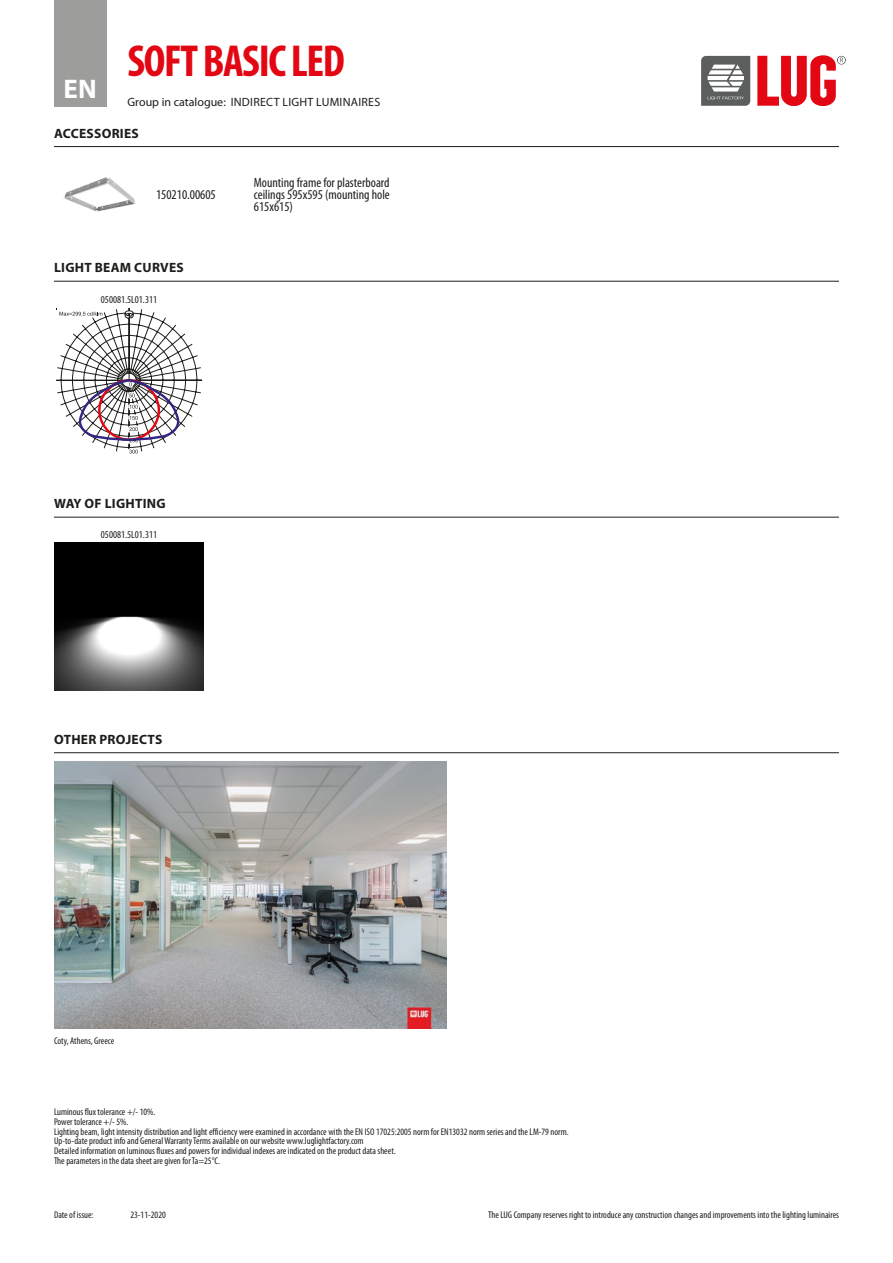
<style>
.page{position:relative;width:893px;height:1263px;background:#fff}
.page>*{position:absolute;margin:0;border:0;box-sizing:border-box;transform-origin:0 0}
.t1{font:700 condensed 45px "Myriad Pro";letter-spacing:-.03em;color:#e30613}
.t2{font:700 27px "Myriad Pro";color:#fff}
.tabela_nazwa{font:condensed 13.5px/12px "Myriad Pro";color:#1d1d1b;text-align:justify}
.Naglowek_sekcji{font:700 13.5px "Myriad Pro";letter-spacing:.02em;color:#1d1d1b}
.tabela{font:condensed 13.5px "Myriad Pro";color:#1d1d1b}
.t3{font:12px "Myriad Pro";letter-spacing:.02em;color:#1d1d1b}
.Podpis_pod_zdjeciem{font:condensed 10.5px "Myriad Pro";color:#1d1d1b}
.Przypis{font:condensed 9.75px/9.8px "Myriad Pro";color:#1d1d1b}
</style>
<div class="page">
<div style="left:54px;top:0;width:52px;height:106px;background:#9d9d9c"></div>
<svg style="left:757px;top:55px;width:89px;height:51px"></svg>
<svg style="left:701px;top:56px;width:49px;height:50px"></svg>
<img style="left:54px;top:761px;width:392px;height:267px">
<hr style="left:54px;top:752px;width:785px;height:1px;background:#1d1d1b">
<img style="left:63px;top:177px;width:73px;height:35px">
<hr style="left:54px;top:146px;width:785px;height:1px;background:#1d1d1b">
<hr style="left:54px;top:281px;width:785px;height:1px;background:#1d1d1b">
<svg style="left:56px;top:308px;width:146px;height:146px"></svg>
<hr style="left:54px;top:517px;width:785px;height:1px;background:#1d1d1b">
<img style="left:55px;top:542px;width:148px;height:149px">
<h2 class="t2" style="left:64px;top:71px;width:35px">EN</h2>
<h1 class="t1" style="left:128px;top:33px;width:219px">SOFT BASIC LED</h1>
<p class="t3" style="left:128px;top:95px;width:254px">Group in catalogue: INDIRECT LIGHT LUMINAIRES</p>
<p class="Naglowek_sekcji" style="left:54px;top:124px;width:86px">ACCESSORIES</p>
<p class="tabela" style="left:156px;top:186px;width:61px">150210.00605</p>
<p class="Naglowek_sekcji" style="left:54px;top:259px;width:131px">LIGHT BEAM CURVES</p>
<p class="Podpis_pod_zdjeciem" style="left:101px;top:293px;width:58px">050081.5L01.311</p>
<p class="tabela_nazwa" style="left:254px;top:176px;width:137px">Mounting frame for plasterboard ceilings 595x595 (mounting hole 615x615)</p>
<p class="Naglowek_sekcji" style="left:54px;top:495px;width:113px">WAY OF LIGHTING</p>
<p class="Podpis_pod_zdjeciem" style="left:101px;top:528px;width:58px">050081.5L01.311</p>
<p class="Naglowek_sekcji" style="left:54px;top:730px;width:110px">OTHER PROJECTS</p>
<p class="Przypis" style="left:54px;top:1036px;width:62px">Coty, Athens, Greece</p>
<p class="Przypis" style="left:54px;top:1107px;width:516px">Luminous flux tolerance +/- 10%.<br>Power tolerance +/- 5%.<br>Lighting beam, light intensity distribution and light efficiency were examined in accordance with the EN ISO 17025:2005 norm for EN13032 norm series and the LM-79 norm.<br>Up-to-date product info and General Warranty Terms available on our website www.luglightfactory.com<br>Detailed information on luminous fluxes and powers for individual indexes are indicated on the product data sheet.<br>The parameters in the data sheet are given for Ta=25°C.</p>
<p class="Przypis" style="left:54px;top:1210px;width:41px">Date of issue:</p>
<p class="Przypis" style="left:488px;top:1210px;width:352px">The LUG Company reserves right to introduce any construction changes and improvements into the lighting luminaires</p>
<p class="Przypis" style="left:130px;top:1210px;width:37px">23-11-2020</p>
</div>
